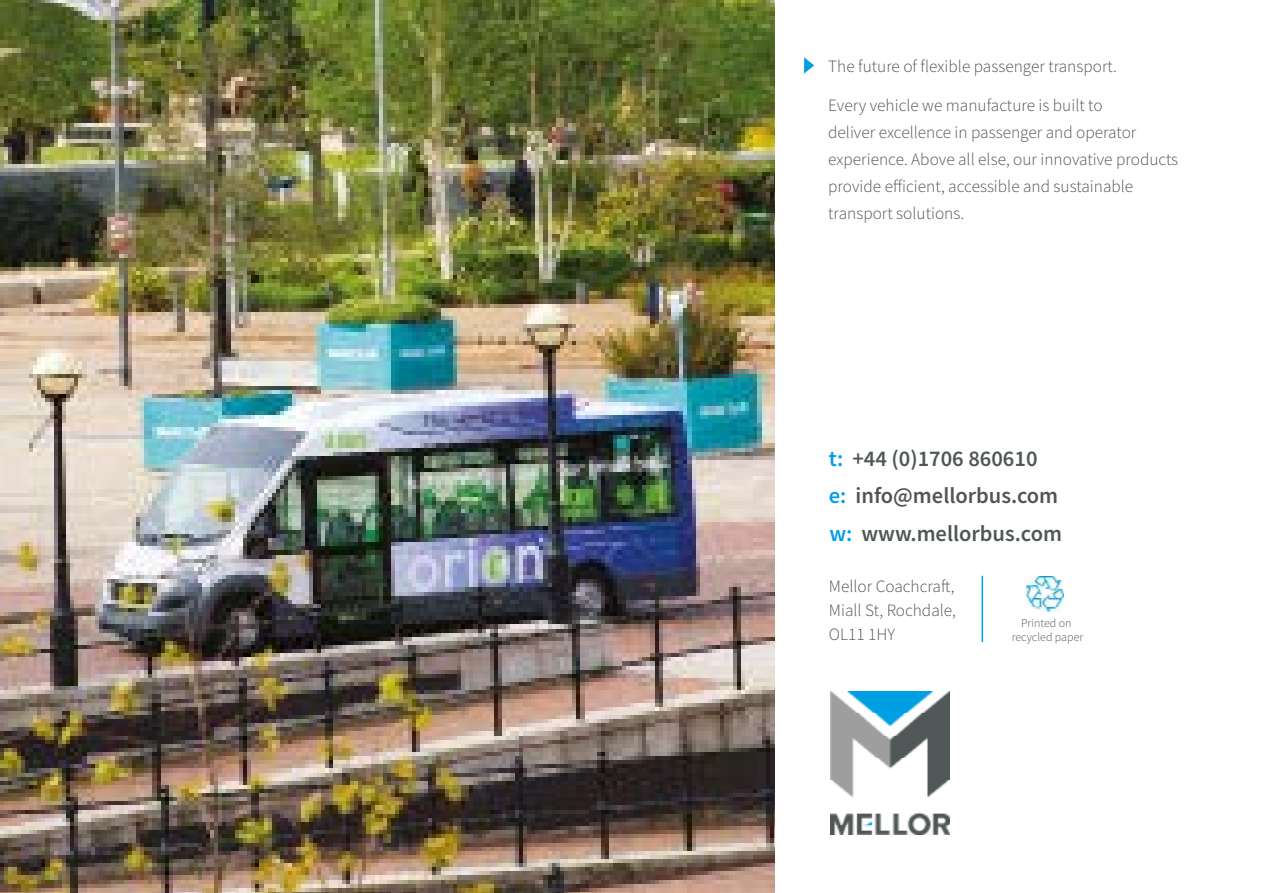
<style>
.page{position:relative;width:1263px;height:893px;background:#fff}
.page>*{position:absolute;margin:0;border:0;box-sizing:border-box;transform-origin:0 0}
.t1{font:600 22.5px/37.5px "Source Sans Pro";color:#505657}
.t2{font:300 17.25px/27px "Source Sans Pro";color:#505657}
.t3{font:300 12px/14.2px "Source Sans Pro";color:#505657;text-align:center}
.s1{color:#009fe3}
</style>
<div class="page">
<img style="left:831px;top:691px;width:119px;height:144px">
<img style="left:0;top:0;width:774px;height:893px">
<svg style="left:804px;top:57px;width:10px;height:17px"></svg>
<img style="left:1027px;top:576px;width:36px;height:35px">
<hr style="left:981px;top:576px;width:2px;height:66px;background:#009fe3">
<p class="t2" style="left:828px;top:53px;width:290px">The future of flexible passenger transport.</p>
<p class="t2" style="left:828px;top:92px;width:352px">Every vehicle we manufacture is built to<br>deliver excellence in passenger and operator experience. Above all else, our innovative products provide efficient, accessible and sustainable transport solutions.</p>
<h1 class="t1" style="left:829px;top:439px;width:235px"><span class="s1">t:</span> +44 (0)1706 860610<br><span class="s1">e:</span> info@mellorbus.com <span class="s1">w:</span> www.mellorbus.com</h1>
<p class="t2" style="left:829px;top:574px;width:129px;line-height:24px;text-align:justify">Mellor Coachcraft, Miall St, Rochdale, OL11 1HY</p>
<p class="t3" style="left:1012px;top:616px;width:73px">Printed on recycled paper</p>
</div>
